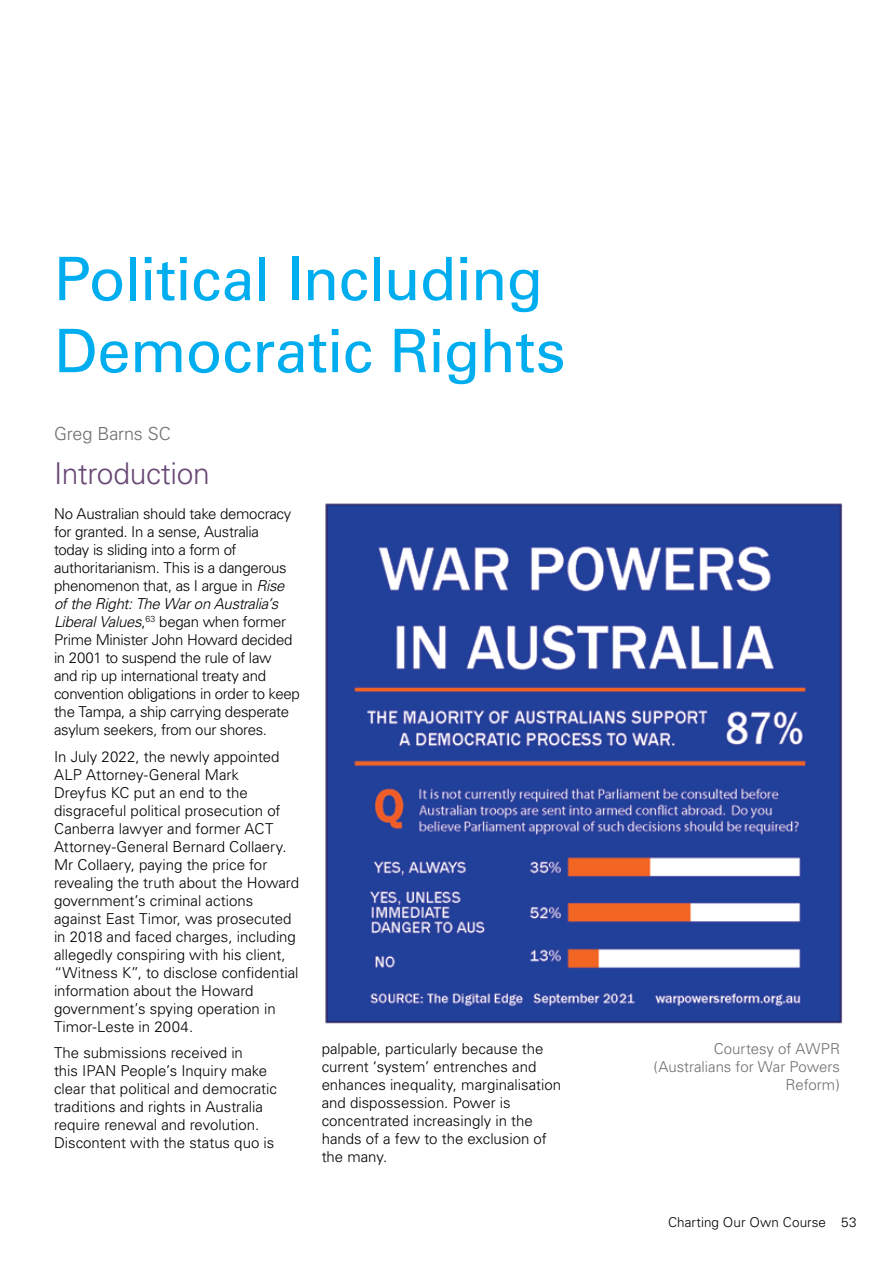
<style>
.page{position:relative;width:893px;height:1263px;background:#fff}
.page>*{position:absolute;margin:0;border:0;box-sizing:border-box;transform-origin:0 0}
.t1{font:60px/72px "Univers";letter-spacing:-.015em;color:#00aeef}
.t2{font:300 30px "Univers";letter-spacing:-.01em;color:#694875}
.t3{font:300 18px "Univers";letter-spacing:-.005em;color:#6d6e71}
.t4{font:300 15px/18px "Univers";letter-spacing:-.005em;color:#000}
.t5{font:300 15px/18px "Univers";color:#6d6e71;text-align:right}
.t6{font:300 13.5px "Univers";letter-spacing:.005em;color:#000}
.s1{font-style:italic}
</style>
<div class="page">
<img style="left:325px;top:503px;width:518px;height:521px">
<h1 class="t1" style="left:54px;top:243px;width:513px">Political Including<br>Democratic Rights</h1>
<p class="t3" style="left:54px;top:422px;width:118px">Greg Barns SC</p>
<h2 class="t2" style="left:54px;top:455px;width:157px">Introduction</h2>
<p class="t4" style="left:54px;top:505px;width:247px">No Australian should take democracy for granted. In a sense, Australia<br>today is sliding into a form of authoritarianism. This is a dangerous phenomenon that, as I argue in <span class="s1">Rise of the Right: The War on Australia’s Liberal Values</span>,<sup>63</sup> began when former Prime Minister John Howard decided in 2001 to suspend the rule of law<br>and rip up international treaty and convention obligations in order to keep the Tampa, a ship carrying desperate asylum seekers, from our shores.</p>
<p class="t4" style="left:54px;top:747px;width:247px">In July 2022, the newly appointed ALP Attorney-General Mark<br>Dreyfus KC put an end to the disgraceful political prosecution of Canberra lawyer and former ACT Attorney-General Bernard Collaery.<br>Mr Collaery, paying the price for revealing the truth about the Howard government’s criminal actions against East Timor, was prosecuted in 2018 and faced charges, including allegedly conspiring with his client, “Witness K”, to disclose confidential information about the Howard government’s spying operation in Timor-Leste in 2004.</p>
<p class="t4" style="left:54px;top:1044px;width:224px">The submissions received in<br>this IPAN People’s Inquiry make clear that political and democratic traditions and rights in Australia require renewal and revolution.<br>Discontent with the status quo is</p>
<p class="t5" style="left:654px;top:1039px;width:188px">Courtesy of AWPR (Australians for War Powers<br>Reform)</p>
<p class="t4" style="left:322px;top:1039px;width:241px">palpable, particularly because the current ‘system’ entrenches and enhances inequality, marginalisation and dispossession. Power is concentrated increasingly in the hands of a few to the exclusion of the many.</p>
<p class="t6" style="left:668px;top:1214px;width:190px">Charting Our Own Course 53</p>
</div>
